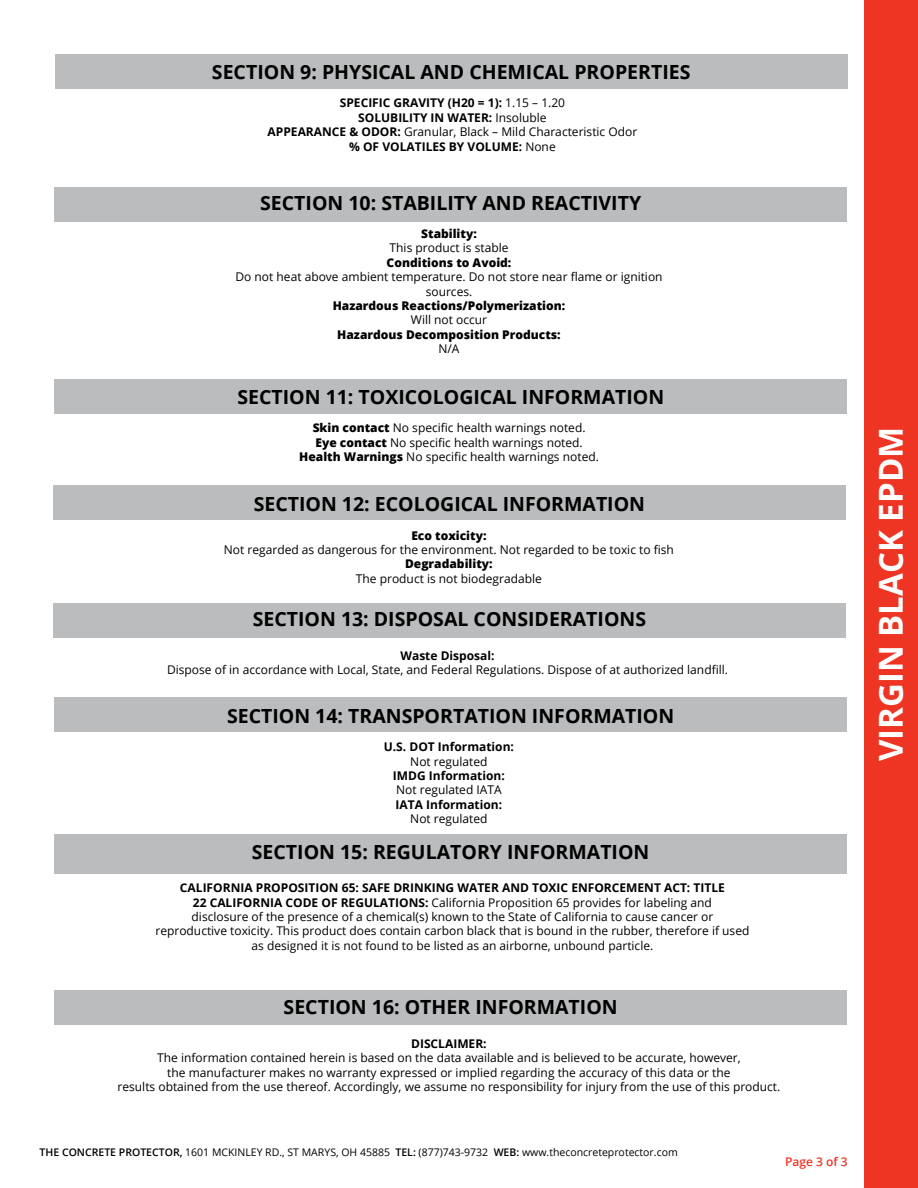
<style>
.page{position:relative;width:918px;height:1188px;background:#fff}
.page>*{position:absolute;margin:0;border:0;box-sizing:border-box;transform-origin:0 0}
.t1{font:700 33px "Open Sans";color:#fff}
.t2{font:700 19.5px "Open Sans";color:#000}
.t3{font:12px/14.4px "Open Sans";color:#000;text-align:center}
.t4{font:700 12px/14.4px "Open Sans";color:#000;text-align:center}
.t5{font:800 12px "Open Sans";color:#000}
.t6{font:600 12px "Open Sans";color:#ee3524}
.t7{font:10.5px "Open Sans";color:#000}
.s1{font-weight:400}
.s2{font-weight:800}
.s3{font-weight:700}
.s4{font-weight:600}
</style>
<div class="page">
<div style="left:864px;top:0;width:54px;height:1188px;background:#ee3524"></div>
<div style="left:54px;top:379px;width:792px;height:34px;background:#babcbe"></div>
<div style="left:53px;top:486px;width:792px;height:34px;background:#babcbe"></div>
<div style="left:53px;top:603px;width:792px;height:34px;background:#babcbe"></div>
<div style="left:54px;top:697px;width:792px;height:35px;background:#babcbe"></div>
<div style="left:55px;top:54px;width:792px;height:34px;background:#babcbe"></div>
<div style="left:55px;top:188px;width:792px;height:34px;background:#babcbe"></div>
<div style="left:54px;top:834px;width:792px;height:40px;background:#babcbe"></div>
<div style="left:55px;top:990px;width:792px;height:34px;background:#babcbe"></div>
<h2 class="t2" style="left:212px;top:58px;width:480px">SECTION 9: PHYSICAL AND CHEMICAL PROPERTIES</h2>
<p class="t4" style="left:268px;top:95px;width:371px">SPECIFIC GRAVITY (H20 = 1): <span class="s1">1.15 – 1.20<br></span>SOLUBILITY IN WATER: <span class="s1">Insoluble<br></span>APPEARANCE &amp; ODOR: <span class="s1">Granular, Black – Mild Characteristic Odor </span>% OF VOLATILES BY VOLUME: <span class="s1">None</span></p>
<h2 class="t2" style="left:260px;top:189px;width:383px">SECTION 10: STABILITY AND REACTIVITY</h2>
<p class="t5" style="left:421px;top:225px;width:57px">Stability:</p>
<p class="t3" style="left:390px;top:241px;width:120px">This product is stable</p>
<p class="t5" style="left:387px;top:253px;width:126px">Conditions to Avoid:</p>
<p class="t3" style="left:235px;top:269px;width:429px">Do not heat above ambient temperature. Do not store near flame or ignition sources.</p>
<p class="t5" style="left:333px;top:297px;width:234px">Hazardous Reactions/Polymerization:</p>
<p class="t3" style="left:411px;top:313px;width:78px">Will not occur</p>
<p class="t5" style="left:337px;top:325px;width:225px">Hazardous Decomposition Products:</p>
<p class="t3" style="left:439px;top:341px;width:23px">N/A</p>
<h2 class="t2" style="left:237px;top:383px;width:428px">SECTION 11: TOXICOLOGICAL INFORMATION</h2>
<p class="t3" style="left:299px;top:420px;width:301px"><span class="s2">Skin contact</span> No specific health warnings noted.<br><span class="s2">Eye contact</span> No specific health warnings noted.<br><span class="s2">Health Warnings</span> No specific health warnings noted.</p>
<h2 class="t2" style="left:254px;top:490px;width:393px">SECTION 12: ECOLOGICAL INFORMATION</h2>
<p class="t5" style="left:411px;top:526px;width:77px">Eco toxicity:</p>
<p class="t3" style="left:224px;top:542px;width:452px">Not regarded as dangerous for the environment. Not regarded to be toxic to fish</p>
<p class="t5" style="left:405px;top:555px;width:89px">Degradability:</p>
<p class="t3" style="left:356px;top:571px;width:188px">The product is not biodegradable</p>
<h2 class="t2" style="left:253px;top:605px;width:395px">SECTION 13: DISPOSAL CONSIDERATIONS</h2>
<p class="t4" style="left:401px;top:648px;width:96px">Waste Disposal:</p>
<p class="t3" style="left:167px;top:663px;width:562px">Dispose of in accordance with Local, State, and Federal Regulations. Dispose of at authorized landfill.</p>
<h2 class="t2" style="left:227px;top:702px;width:449px">SECTION 14: TRANSPORTATION INFORMATION</h2>
<p class="t4" style="left:384px;top:739px;width:132px">U.S. DOT Information:</p>
<p class="t3" style="left:410px;top:754px;width:79px">Not regulated</p>
<p class="t4" style="left:393px;top:768px;width:113px">IMDG Information:</p>
<p class="t3" style="left:396px;top:783px;width:107px">Not regulated IATA</p>
<p class="t4" style="left:396px;top:797px;width:108px">IATA Information:</p>
<p class="t3" style="left:410px;top:811px;width:79px">Not regulated</p>
<h2 class="t2" style="left:252px;top:839px;width:399px">SECTION 15: REGULATORY INFORMATION</h2>
<p class="t3" style="left:155px;top:880px;width:595px"><span class="s3">CALIFORNIA PROPOSITION 65: SAFE DRINKING WATER AND TOXIC ENFORCEMENT ACT: TITLE<br>22 CALIFORNIA CODE OF REGULATIONS:</span> California Proposition 65 provides for labeling and<br>disclosure of the presence of a chemical(s) known to the State of California to cause cancer or reproductive toxicity. This product does contain carbon black that is bound in the rubber, therefore if used as designed it is not found to be listed as an airborne, unbound particle.</p>
<h2 class="t2" style="left:284px;top:993px;width:336px">SECTION 16: OTHER INFORMATION</h2>
<p class="t4" style="left:411px;top:1036px;width:77px">DISCLAIMER:</p>
<p class="t3" style="left:118px;top:1050px;width:664px">The information contained herein is based on the data available and is believed to be accurate, however,<br>the manufacturer makes no warranty expressed or implied regarding the accuracy of this data or the<br>results obtained from the use thereof. Accordingly, we assume no responsibility for injury from the use of this product.</p>
<p class="t7" style="left:40px;top:1145px;width:640px"><span class="s4">THE CONCRETE PROTECTOR,</span> 1601 MCKINLEY RD., ST MARYS, OH 45885 <span class="s4">TEL:</span> (877)743-9732 <span class="s4">WEB:</span> www.theconcreteprotector.com</p>
<p class="t6" style="left:785px;top:1153px;width:64px">Page 3 of 3</p>
<h1 class="t1" style="left:867px;top:761px;width:336px;rotate:-90deg">VIRGIN BLACK EPDM</h1>
</div>
